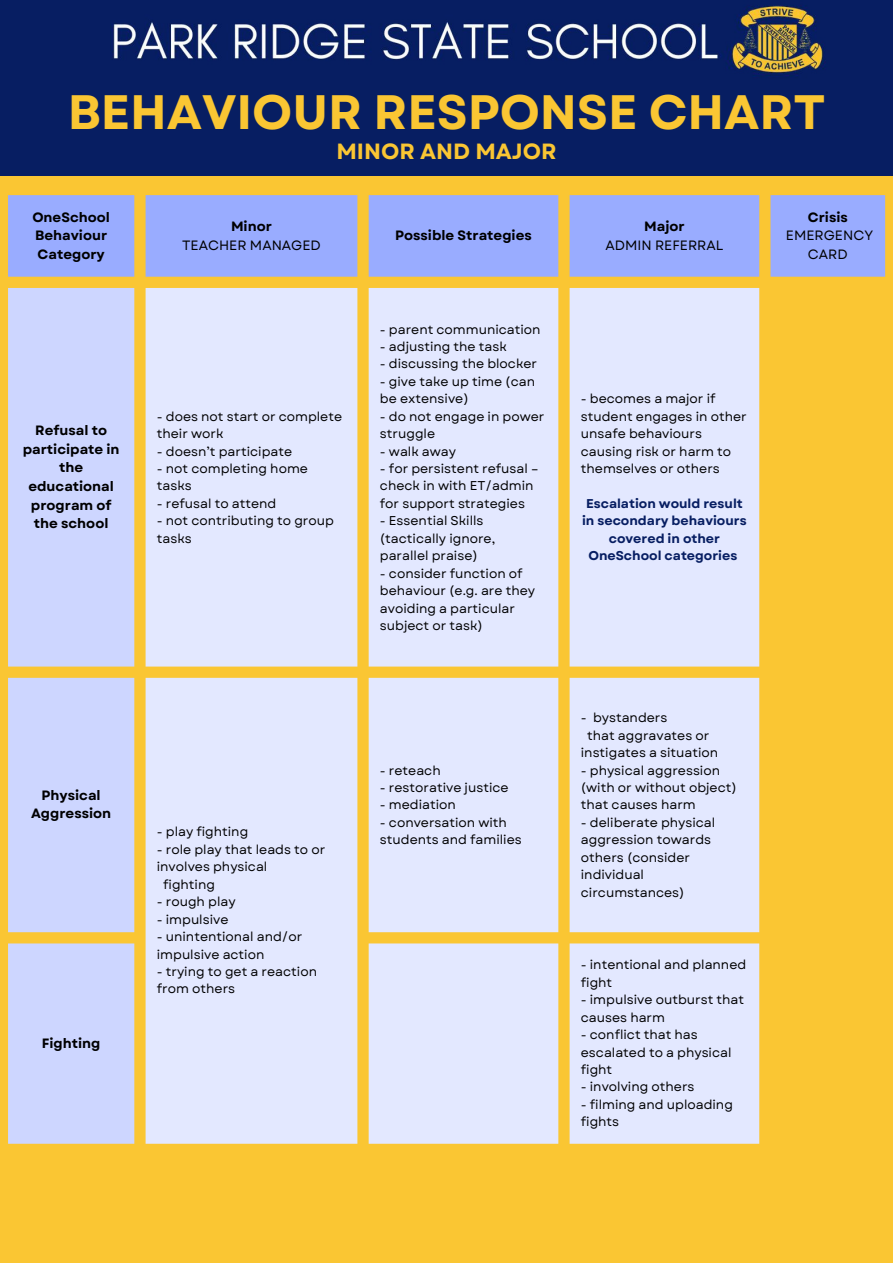
<style>
.page{position:relative;width:893px;height:1263px;background:#fac633}
.page>*{position:absolute;margin:0;border:0;box-sizing:border-box;transform-origin:0 0}
.t1{font:700 48.22px "Garet";color:#fac633}
.t2{font:700 21.98px "Garet";color:#fac633}
.t3{font:700 13.5px/18.6px "Garet";color:#000;text-align:center}
.t4{font:13.5px/18.6px "Garet";color:#000;text-align:center}
.t5{font:12.75px/17.4px "Garet";color:#000}
.t6{font:700 12.75px/17.4px "Garet";color:#071e62;text-align:center}
</style>
<div class="page">
<img style="left:0;top:0;width:893px;height:176px">
<div style="left:0;top:0;width:110px;height:64px;background:#071e62"></div>
<svg style="left:8px;top:195px;width:877px;height:82px;background:#9eadf3"></svg>
<div style="left:8px;top:288px;width:126px;height:856px;background:#cdd6ff"></div>
<div style="left:146px;top:288px;width:613px;height:856px;background:#e3e8ff"></div>
<p class="t1" style="left:68px;top:77px;width:759px">BEHAVIOUR RESPONSE CHART</p>
<p class="t2" style="left:336px;top:135px;width:222px">MINOR AND MAJOR</p>
<p class="t3" style="left:32px;top:208px;width:79px;text-align:left">OneSchool<br>Behaviour<br>Category</p>
<p class="t3" style="left:231px;top:217px;width:42px">Minor</p>
<p class="t4" style="left:182px;top:236px;width:140px">TEACHER MANAGED</p>
<p class="t3" style="left:23px;top:421px;width:98px">Refusal to participate in the educational program of the school</p>
<p class="t5" style="left:157px;top:408px;width:187px">- does not start or complete their work</p>
<p class="t5" style="left:157px;top:442px;width:137px">- doesn’t participate</p>
<p class="t5" style="left:157px;top:460px;width:153px">- not completing home tasks</p>
<p class="t5" style="left:157px;top:495px;width:121px">- refusal to attend</p>
<p class="t5" style="left:157px;top:512px;width:179px">- not contributing to group tasks</p>
<p class="t3" style="left:31px;top:786px;width:82px">Physical<br>Aggression</p>
<p class="t3" style="left:42px;top:1034px;width:60px">Fighting</p>
<p class="t5" style="left:157px;top:823px;width:93px">- play fighting</p>
<p class="t5" style="left:157px;top:841px;width:170px">- role play that leads to or involves physical</p>
<p class="t5" style="left:163px;top:876px;width:53px">fighting</p>
<p class="t5" style="left:157px;top:893px;width:80px">- rough play</p>
<p class="t5" style="left:157px;top:910px;width:73px">- impulsive</p>
<p class="t5" style="left:157px;top:928px;width:147px">- unintentional and/or impulsive action</p>
<p class="t5" style="left:157px;top:963px;width:162px">- trying to get a reaction from others</p>
<p class="t3" style="left:395px;top:226px;width:138px">Possible Strategies</p>
<p class="t5" style="left:380px;top:320px;width:162px">- parent communication</p>
<p class="t5" style="left:380px;top:338px;width:128px">- adjusting the task</p>
<p class="t5" style="left:380px;top:355px;width:159px">- discussing the blocker</p>
<p class="t5" style="left:380px;top:373px;width:157px">- give take up time (can be extensive)</p>
<p class="t5" style="left:380px;top:408px;width:166px">- do not engage in power struggle</p>
<p class="t5" style="left:380px;top:442px;width:78px">- walk away</p>
<p class="t5" style="left:380px;top:460px;width:160px">- for persistent refusal – check in with ET/admin for support strategies</p>
<p class="t5" style="left:380px;top:512px;width:117px">- Essential Skills (tactically ignore, parallel praise)</p>
<p class="t5" style="left:380px;top:565px;width:157px">- consider function of behaviour (e.g. are they avoiding a particular subject or task)</p>
<p class="t5" style="left:380px;top:761px;width:62px">- reteach</p>
<p class="t5" style="left:380px;top:779px;width:130px">- restorative justice</p>
<p class="t5" style="left:380px;top:796px;width:77px">- mediation</p>
<p class="t5" style="left:380px;top:814px;width:143px">- conversation with students and families</p>
<p class="t3" style="left:644px;top:217px;width:42px">Major</p>
<p class="t4" style="left:605px;top:236px;width:119px">ADMIN REFERRAL</p>
<p class="t5" style="left:581px;top:390px;width:167px">- becomes a major if student engages in other unsafe behaviours causing risk or harm to themselves or others</p>
<p class="t6" style="left:582px;top:495px;width:166px">Escalation would result in secondary behaviours covered in other<br>OneSchool categories</p>
<p class="t5" style="left:581px;top:709px;width:88px">- bystanders</p>
<p class="t5" style="left:581px;top:727px;width:139px;text-align:center">that aggravates or instigates a situation</p>
<p class="t5" style="left:581px;top:761px;width:157px">- physical aggression (with or without object) that causes harm</p>
<p class="t5" style="left:581px;top:814px;width:136px">- deliberate physical aggression towards others (consider individual circumstances)</p>
<p class="t5" style="left:581px;top:956px;width:167px">- intentional and planned fight</p>
<p class="t5" style="left:581px;top:991px;width:165px">- impulsive outburst that causes harm</p>
<p class="t5" style="left:581px;top:1026px;width:152px">- conflict that has escalated to a physical fight</p>
<p class="t5" style="left:581px;top:1078px;width:115px">- involving others</p>
<p class="t5" style="left:581px;top:1096px;width:154px">- filming and uploading fights</p>
<p class="t3" style="left:808px;top:208px;width:42px">Crisis</p>
<p class="t4" style="left:786px;top:226px;width:89px">EMERGENCY<br>CARD</p>
</div>
